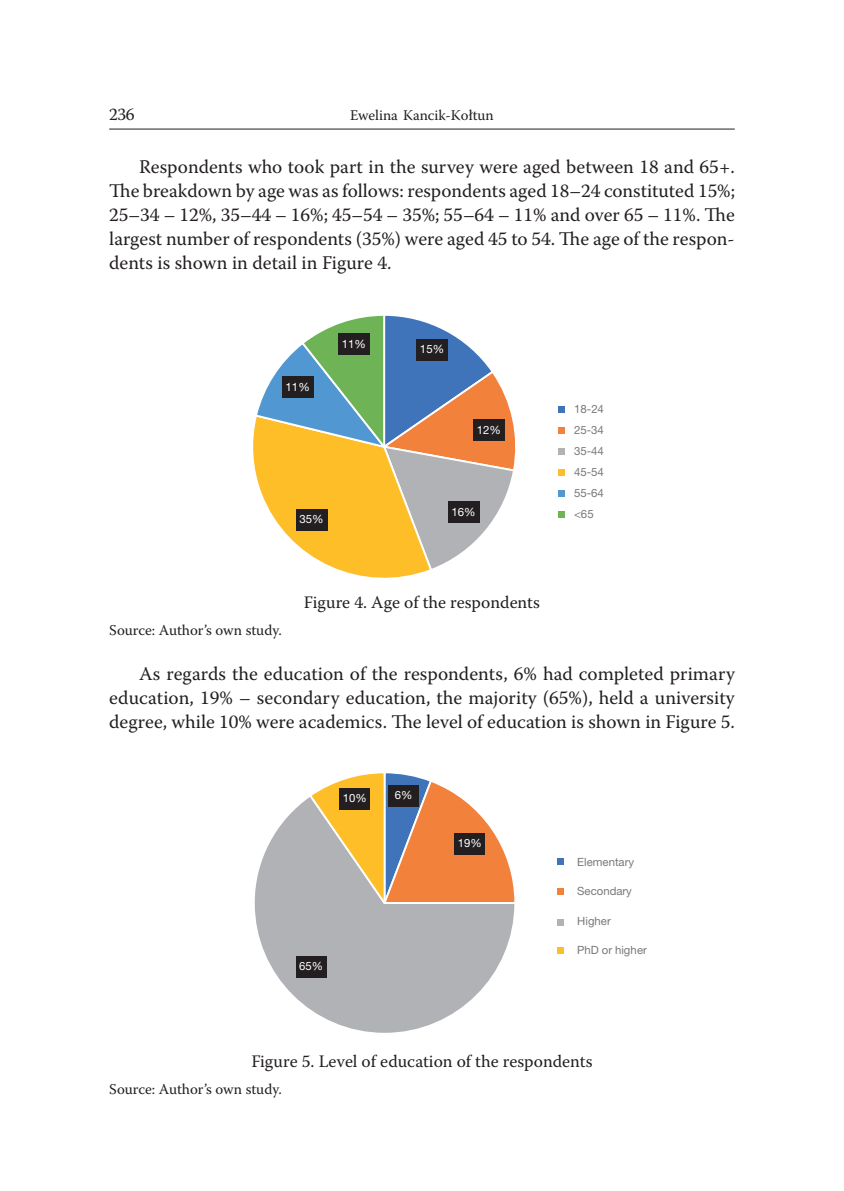
<style>
.page{position:relative;width:844px;height:1191px;background:#fff}
.page>*{position:absolute;margin:0;border:0;box-sizing:border-box;transform-origin:0 0}
.t1{font:19.25px/24.2px "Warnock Pro";color:#231f20;text-align:justify}
.t2{font:17.5px "Warnock Pro";color:#231f20}
.t3{font:14.88px "Warnock Pro";color:#231f20}
.t4{font:14.7px "Warnock Pro";color:#231f20}
.t5{font:11.38px/21px "Helvetica Neue";color:#76787b;text-align:justify}
.t6{font:11.38px "Helvetica Neue";letter-spacing:.005em;color:#fff}
</style>
<div class="page">
<hr style="left:109px;top:129px;width:625px;height:1px;background:#231f20">
<svg style="left:254px;top:799px;width:260px;height:234px"></svg>
<svg style="left:307px;top:773px;width:208px;height:140px"></svg>
<div style="left:557px;top:858px;width:6px;height:7px;background:#3f73ba"></div>
<svg style="left:557px;top:888px;width:6px;height:6px"></svg>
<svg style="left:557px;top:919px;width:6px;height:6px"></svg>
<svg style="left:557px;top:947px;width:6px;height:6px"></svg>
<div style="left:339px;top:788px;width:31px;height:21px;background:#231f20"></div>
<div style="left:388px;top:785px;width:31px;height:21px;background:#231f20"></div>
<div style="left:454px;top:833px;width:31px;height:21px;background:#231f20"></div>
<div style="left:295px;top:956px;width:31px;height:21px;background:#231f20"></div>
<svg style="left:253px;top:315px;width:263px;height:263px"></svg>
<div style="left:558px;top:406px;width:7px;height:6px;background:#3f73ba"></div>
<div style="left:558px;top:427px;width:7px;height:6px;background:#f2813c"></div>
<div style="left:558px;top:448px;width:7px;height:6px;background:#b1b2b6"></div>
<div style="left:558px;top:469px;width:7px;height:6px;background:#fdbe28"></div>
<div style="left:558px;top:490px;width:7px;height:6px;background:#5198d2"></div>
<div style="left:558px;top:511px;width:7px;height:6px;background:#6eb356"></div>
<div style="left:296px;top:509px;width:31px;height:21px;background:#231f20"></div>
<div style="left:282px;top:376px;width:31px;height:22px;background:#231f20"></div>
<div style="left:338px;top:334px;width:31px;height:21px;background:#231f20"></div>
<div style="left:416px;top:339px;width:31px;height:21px;background:#231f20"></div>
<div style="left:473px;top:419px;width:31px;height:22px;background:#231f20"></div>
<div style="left:448px;top:501px;width:31px;height:22px;background:#231f20"></div>
<p class="t2" style="left:109px;top:104px;width:27px">236</p>
<p class="t4" style="left:350px;top:106px;width:145px">Ewelina Kancik-Kołtun</p>
<p class="t1" style="left:109px;top:154px;width:627px;text-indent:30px">Respondents who took part in the survey were aged between 18 and 65+.<br>The breakdown by age was as follows: respondents aged 18–24 constituted 15%; 25–34 – 12%, 35–44 – 16%; 45–54 – 35%; 55–64 – 11% and over 65 – 11%. The largest number of respondents (35%) were aged 45 to 54. The age of the respon&shy;dents is shown in detail in Figure 4.</p>
<p class="t6" style="left:285px;top:380px;width:26px">11%</p>
<p class="t6" style="left:341px;top:337px;width:26px">11%</p>
<p class="t6" style="left:299px;top:512px;width:26px">35%</p>
<p class="t6" style="left:420px;top:342px;width:26px">15%</p>
<p class="t6" style="left:476px;top:423px;width:26px">12%</p>
<p class="t5" style="left:574px;top:399px;width:31px">18-24<br>25-34<br>35-44<br>45-54<br>55-64</p>
<p class="t6" style="left:451px;top:505px;width:26px">16%</p>
<p class="t5" style="left:574px;top:504px;width:21px">&lt;65</p>
<p class="t2" style="left:304px;top:591px;width:237px">Figure 4. Age of the respondents</p>
<p class="t3" style="left:109px;top:621px;width:174px">Source: Author’s own study.</p>
<p class="t1" style="left:109px;top:661px;width:627px;text-indent:30px">As regards the education of the respondents, 6% had completed primary education, 19% – secondary education, the majority (65%), held a university degree, while 10% were academics. The level of education is shown in Figure 5.</p>
<p class="t6" style="left:343px;top:791px;width:26px">10%</p>
<p class="t6" style="left:395px;top:788px;width:19px">6%</p>
<p class="t6" style="left:299px;top:959px;width:26px">65%</p>
<p class="t6" style="left:458px;top:836px;width:26px">19%</p>
<p class="t5" style="left:577px;top:851px;width:58px">Elementary</p>
<p class="t5" style="left:577px;top:880px;width:56px">Secondary</p>
<p class="t5" style="left:577px;top:910px;width:35px">Higher</p>
<p class="t5" style="left:577px;top:939px;width:71px">PhD or higher</p>
<p class="t2" style="left:251px;top:1050px;width:342px">Figure 5. Level of education of the respondents</p>
<p class="t3" style="left:109px;top:1080px;width:174px">Source: Author’s own study.</p>
</div>
